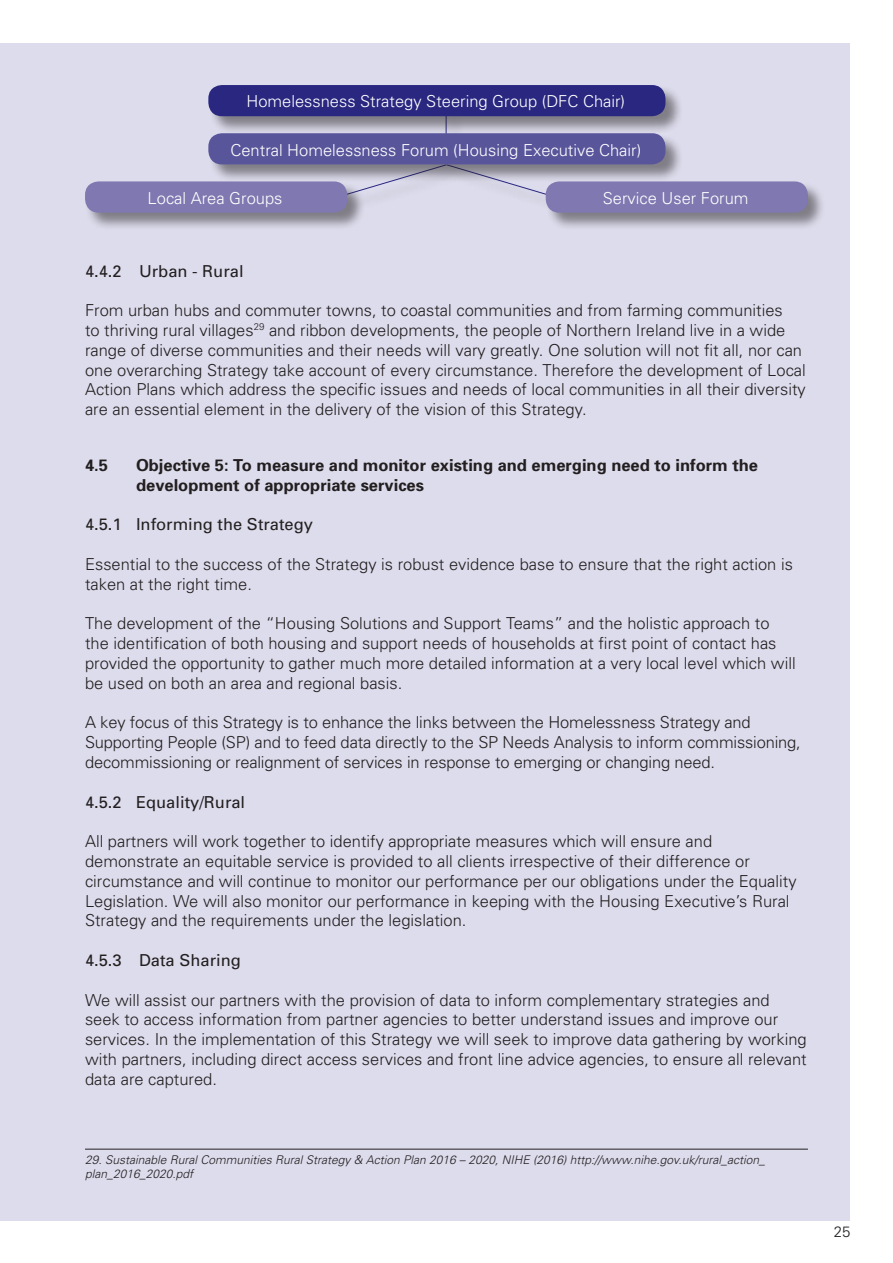
<style>
.page{position:relative;width:893px;height:1263px;background:#fff}
.page>*{position:absolute;margin:0;border:0;box-sizing:border-box;transform-origin:0 0}
.t1{font:300 16.5px/19.8px "Univers";color:#231f20}
.P_Body{font:300 16.5px "Univers";color:#fff}
.P_Subhead_tab{font:700 16.5px/19.8px "Univers";color:#231f20}
.P_Subhead_roman_tab{font:16.5px "Univers";color:#231f20}
.t2{font:300 15px "Univers";color:#231f20}
.P_Footnote{font:italic 300 12px/14.4px "Univers";color:#231f20}
</style>
<div class="page">
<div style="left:0;top:43px;width:850px;height:1177px;background:#dddcec"></div>
<hr style="left:85px;top:1149px;width:723px;height:1px;background:#231f20">
<svg style="left:365px;top:182px;width:181px;height:16px"></svg>
<div style="left:208px;top:85px;width:476px;height:49px;background:#231f20;opacity:.5"></div>
<div style="left:208px;top:85px;width:457px;height:31px;background:#292780;border-radius:14px"></div>
<div style="left:208px;top:133px;width:476px;height:49px;background:#231f20;opacity:.5"></div>
<div style="left:208px;top:133px;width:457px;height:31px;background:#59559b;border-radius:14px"></div>
<div style="left:85px;top:181px;width:280px;height:50px;background:#231f20;opacity:.5"></div>
<div style="left:85px;top:181px;width:262px;height:32px;background:#7f78b1;border-radius:14px"></div>
<div style="left:546px;top:181px;width:280px;height:50px;background:#231f20;opacity:.5"></div>
<div style="left:546px;top:181px;width:262px;height:32px;background:#7f78b1;border-radius:14px"></div>
<p class="P_Body" style="left:247px;top:92px;width:380px">Homelessness Strategy Steering Group (DFC Chair)</p>
<p class="P_Body" style="left:230px;top:140px;width:412px">Central Homelessness Forum (Housing Executive Chair)</p>
<p class="P_Body" style="left:148px;top:188px;width:136px">Local Area Groups</p>
<p class="P_Body" style="left:603px;top:188px;width:147px">Service User Forum</p>
<p class="P_Subhead_roman_tab" style="left:85px;top:260px;width:160px">4.4.2 Urban - Rural</p>
<p class="t1" style="left:85px;top:300px;width:722px">From urban hubs and commuter towns, to coastal communities and from farming communities<br>to thriving rural villages<sup>29</sup> and ribbon developments, the people of Northern Ireland live in a wide range of diverse communities and their needs will vary greatly. One solution will not fit all, nor can one overarching Strategy take account of every circumstance. Therefore the development of Local Action Plans which address the specific issues and needs of local communities in all their diversity are an essential element in the delivery of the vision of this Strategy.</p>
<p class="P_Subhead_tab" style="left:85px;top:455px;width:24px">4.5</p>
<p class="P_Subhead_tab" style="left:136px;top:455px;width:623px">Objective 5: To measure and monitor existing and emerging need to inform the development of appropriate services</p>
<p class="P_Subhead_roman_tab" style="left:85px;top:514px;width:229px">4.5.1 Informing the Strategy</p>
<p class="t1" style="left:85px;top:554px;width:709px">Essential to the success of the Strategy is robust evidence base to ensure that the right action is taken at the right time.</p>
<p class="t1" style="left:85px;top:613px;width:712px">The development of the “Housing Solutions and Support Teams” and the holistic approach to the identification of both housing and support needs of households at first point of contact has provided the opportunity to gather much more detailed information at a very local level which will be used on both an area and regional basis.</p>
<p class="t1" style="left:85px;top:712px;width:717px">A key focus of this Strategy is to enhance the links between the Homelessness Strategy and<br>Supporting People (SP) and to feed data directly to the SP Needs Analysis to inform commissioning, decommissioning or realignment of services in response to emerging or changing need.</p>
<p class="P_Subhead_roman_tab" style="left:85px;top:791px;width:162px">4.5.2 Equality/Rural</p>
<p class="t1" style="left:85px;top:831px;width:713px">All partners will work together to identify appropriate measures which will ensure and demonstrate an equitable service is provided to all clients irrespective of their difference or circumstance and will continue to monitor our performance per our obligations under the Equality Legislation. We will also monitor our performance in keeping with the Housing Executive’s Rural Strategy and the requirements under the legislation.</p>
<p class="P_Subhead_roman_tab" style="left:85px;top:950px;width:157px">4.5.3 Data Sharing</p>
<p class="t1" style="left:85px;top:989px;width:723px">We will assist our partners with the provision of data to inform complementary strategies and seek to access information from partner agencies to better understand issues and improve our services. In the implementation of this Strategy we will seek to improve data gathering by working with partners, including direct access services and front line advice agencies, to ensure all relevant data are captured.</p>
<p class="P_Footnote" style="left:85px;top:1152px;width:682px">29. Sustainable Rural Communities Rural Strategy &amp; Action Plan 2016 – 2020, NIHE (2016) http://www.nihe.gov.uk/rural_action_ plan_2016_2020.pdf</p>
<p class="t2" style="left:834px;top:1222px;width:18px">25</p>
</div>
